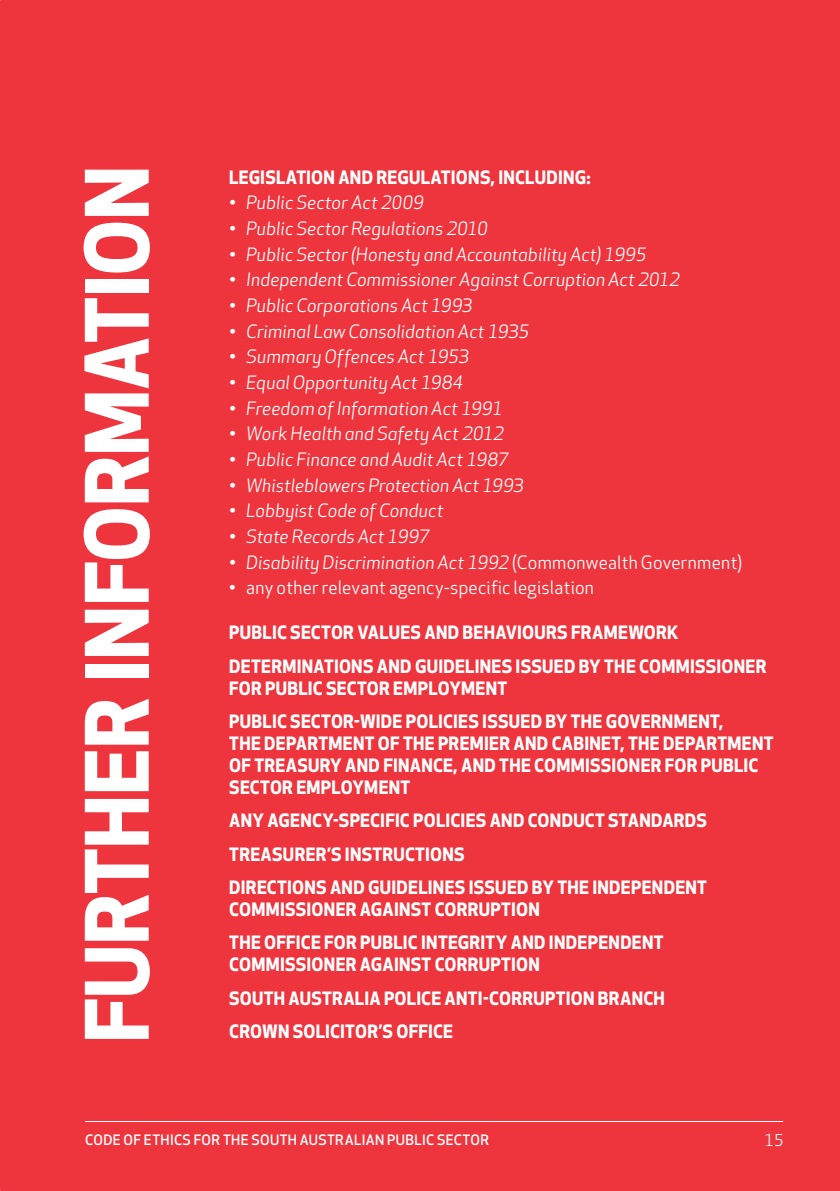
<style>
.page{position:relative;width:840px;height:1191px;background:#fff}
.page>*{position:absolute;margin:0;border:0;box-sizing:border-box;transform-origin:0 0}
.t1{font:700 85.2px "Apex New";letter-spacing:-.005em;color:#fff}
.t2{font:700 18px/33.4px "Apex New";letter-spacing:.015em;color:#fff}
.t3{font:italic 18px "Apex New";letter-spacing:.005em;color:#fff}
.t4{font:18px "Apex New";letter-spacing:.015em;color:#fff}
.t5{font:16px "Apex New";color:#fff}
.t6{font:500 14px "Apex New";letter-spacing:.03em;color:#fff}
.s1{font-style:normal}
</style>
<div class="page">
<div style="left:0;top:0;width:839px;height:1191px;background:#ee343d"></div>
<hr style="left:85px;top:1121px;width:697px;height:1px;background:#fff">
<h1 class="t1" style="left:67px;top:1042px;width:878px;rotate:-90deg">FURTHER INFORMATION</h1>
<p class="t2" style="left:229px;top:161px;width:363px">LEGISLATION AND REGULATIONS, INCLUDING:</p>
<p class="t3" style="left:229px;top:193px;width:196px">• Public Sector Act 2009</p>
<p class="t3" style="left:229px;top:218px;width:260px">• Public Sector Regulations 2010</p>
<p class="t3" style="left:229px;top:244px;width:418px">• Public Sector (Honesty and Accountability Act) 1995</p>
<p class="t3" style="left:229px;top:270px;width:452px">• Independent Commissioner Against Corruption Act 2012</p>
<p class="t3" style="left:229px;top:295px;width:245px">• Public Corporations Act 1993</p>
<p class="t3" style="left:229px;top:321px;width:301px">• Criminal Law Consolidation Act 1935</p>
<p class="t3" style="left:229px;top:347px;width:241px">• Summary Offences Act 1953</p>
<p class="t3" style="left:229px;top:372px;width:235px">• Equal Opportunity Act 1984</p>
<p class="t3" style="left:229px;top:398px;width:275px">• Freedom of Information Act 1991</p>
<p class="t3" style="left:229px;top:424px;width:276px">• Work Health and Safety Act 2012</p>
<p class="t3" style="left:229px;top:449px;width:280px">• Public Finance and Audit Act 1987</p>
<p class="t3" style="left:229px;top:475px;width:296px">• Whistleblowers Protection Act 1993</p>
<p class="t3" style="left:229px;top:501px;width:216px">• Lobbyist Code of Conduct</p>
<p class="t3" style="left:229px;top:526px;width:202px">• State Records Act 1997</p>
<p class="t3" style="left:229px;top:552px;width:514px">• Disability Discrimination Act 1992 <span class="s1">(Commonwealth Government)</span></p>
<p class="t4" style="left:229px;top:578px;width:366px">• any other relevant agency-specific legislation</p>
<p class="t2" style="left:229px;top:616px;width:538px">PUBLIC SECTOR VALUES AND BEHAVIOURS FRAMEWORK<br>DETERMINATIONS AND GUIDELINES ISSUED BY THE COMMISSIONER</p>
<p class="t2" style="left:229px;top:671px;width:495px">FOR PUBLIC SECTOR EMPLOYMENT<br>PUBLIC SECTOR-WIDE POLICIES ISSUED BY THE GOVERNMENT,</p>
<p class="t2" style="left:229px;top:732px;width:545px;line-height:22px">THE DEPARTMENT OF THE PREMIER AND CABINET, THE DEPARTMENT<br>OF TREASURY AND FINANCE, AND THE COMMISSIONER FOR PUBLIC<br>SECTOR EMPLOYMENT</p>
<p class="t2" style="left:229px;top:804px;width:479px">ANY AGENCY-SPECIFIC POLICIES AND CONDUCT STANDARDS<br>TREASURER’S INSTRUCTIONS<br>DIRECTIONS AND GUIDELINES ISSUED BY THE INDEPENDENT</p>
<p class="t2" style="left:229px;top:893px;width:435px">COMMISSIONER AGAINST CORRUPTION<br>THE OFFICE FOR PUBLIC INTEGRITY AND INDEPENDENT</p>
<p class="t2" style="left:229px;top:948px;width:436px">COMMISSIONER AGAINST CORRUPTION<br>SOUTH AUSTRALIA POLICE ANTI-CORRUPTION BRANCH</p>
<p class="t2" style="left:229px;top:1015px;width:225px">CROWN SOLICITOR’S OFFICE</p>
<p class="t6" style="left:85px;top:1131px;width:405px">CODE OF ETHICS FOR THE SOUTH AUSTRALIAN PUBLIC SECTOR</p>
<p class="t5" style="left:764px;top:1131px;width:21px">15</p>
</div>
